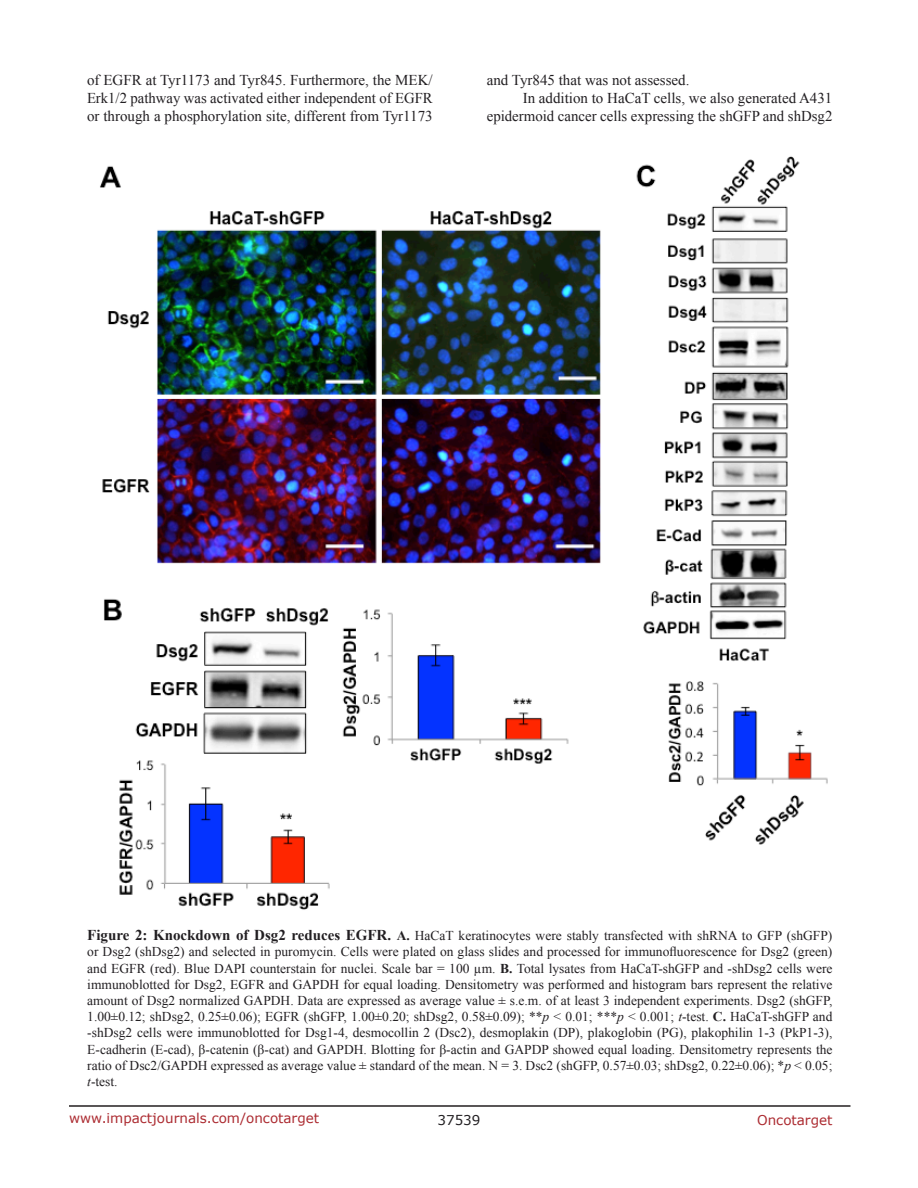
<style>
.page{position:relative;width:918px;height:1188px;background:#fff}
.page>*{position:absolute;margin:0;border:0;box-sizing:border-box;transform-origin:0 0}
.t1{font:15px/18px "Times New Roman";color:#221f22;text-align:justify}
.t2{font:13.5px/16.2px "Times New Roman";color:#221f22;text-align:justify}
.t3{font:13.5px "Verdana";color:#ac2b31}
.t4{font:13.5px "Verdana";color:#221f22}
.s1{font-weight:700;font-size:15px}
.s2{font-weight:700}
.s3{font-style:italic}
</style>
<div class="page">
<hr style="left:69px;top:1105px;width:781px;height:2px;background:#231f20">
<img style="left:100px;top:156px;width:728px;height:754px">
<p class="t1" style="left:87px;top:71px;width:347px">of EGFR at Tyr1173 and Tyr845. Furthermore, the MEK/ Erk1/2 pathway was activated either independent of EGFR or through a phosphorylation site, different from Tyr1173</p>
<p class="t1" style="left:487px;top:71px;width:204px">and Tyr845 that was not assessed.</p>
<p class="t1" style="left:523px;top:89px;width:311px">In addition to HaCaT cells, we also generated A431</p>
<p class="t1" style="left:487px;top:107px;width:347px">epidermoid cancer cells expressing the shGFP and shDsg2</p>
<p class="t2" style="left:87px;top:927px;width:747px"><span class="s1">Figure 2: Knockdown of Dsg2 reduces EGFR.</span> <span class="s2">A.</span> HaCaT keratinocytes were stably transfected with shRNA to GFP (shGFP) or Dsg2 (shDsg2) and selected in puromycin. Cells were plated on glass slides and processed for immunofluorescence for Dsg2 (green) and EGFR (red). Blue DAPI counterstain for nuclei. Scale bar = 100 µm. <span class="s2">B.</span> Total lysates from HaCaT-shGFP and -shDsg2 cells were immunoblotted for Dsg2, EGFR and GAPDH for equal loading. Densitometry was performed and histogram bars represent the relative amount of Dsg2 normalized GAPDH. Data are expressed as average value ± s.e.m. of at least 3 independent experiments. Dsg2 (shGFP, 1.00±0.12; shDsg2, 0.25±0.06); EGFR (shGFP, 1.00±0.20; shDsg2, 0.58±0.09); **<span class="s3">p</span> &lt; 0.01; ***<span class="s3">p</span> &lt; 0.001; <span class="s3">t</span>-test. <span class="s2">C.</span> HaCaT-shGFP and -shDsg2 cells were immunoblotted for Dsg1-4, desmocollin 2 (Dsc2), desmoplakin (DP), plakoglobin (PG), plakophilin 1-3 (PkP1-3), E-cadherin (E-cad), β-catenin (β-cat) and GAPDH. Blotting for β-actin and GAPDP showed equal loading. Densitometry represents the ratio of Dsc2/GAPDH expressed as average value ± standard of the mean. N = 3. Dsc2 (shGFP, 0.57±0.03; shDsg2, 0.22±0.06); *<span class="s3">p</span> &lt; 0.05; <span class="s3">t</span>-test.</p>
<p class="t3" style="left:69px;top:1109px;width:252px">www.impactjournals.com/oncotarget</p>
<p class="t4" style="left:438px;top:1111px;width:44px">37539</p>
<p class="t3" style="left:757px;top:1111px;width:77px">Oncotarget</p>
</div>
